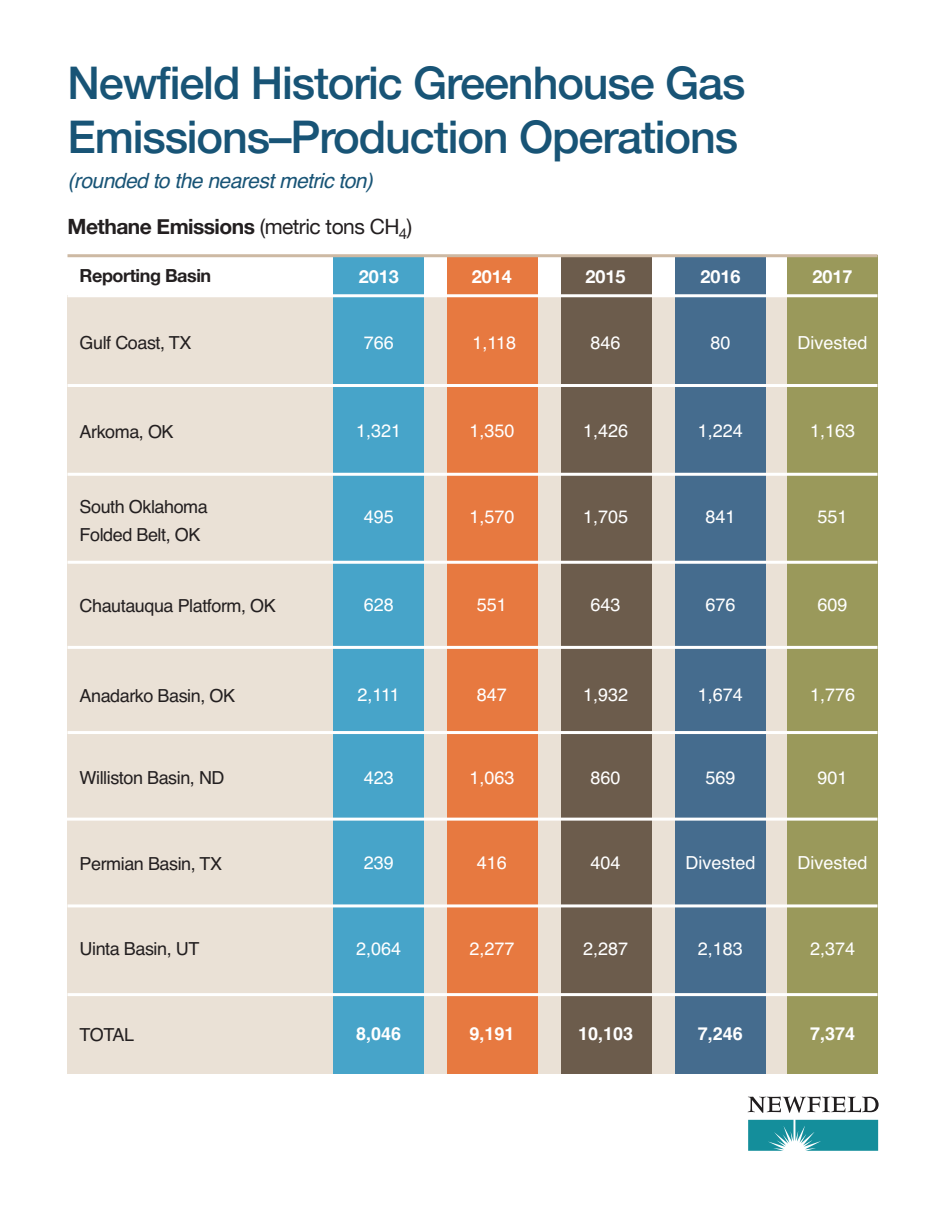
<style>
.page{position:relative;width:945px;height:1215px;background:#fff}
.page>*{position:absolute;margin:0;border:0;box-sizing:border-box;transform-origin:0 0}
.t1{font:500 45px/54px "Helvetica Neue";letter-spacing:-.025em;color:#185476}
.t2{font:700 21px "Helvetica Neue";letter-spacing:-.025em;color:#231f20}
.t3{font:italic 21px "Helvetica";letter-spacing:-.025em;color:#185476}
.t4{font:18px "Helvetica";color:#fff}
.t5{font:18px/28.5px "Helvetica";letter-spacing:-.025em;color:#231f20}
.t6{font:700 18px "Helvetica";color:#fff}
.t7{font:700 18px "Helvetica Neue";color:#fff}
.t8{font:700 18px "Helvetica Neue";letter-spacing:-.025em;color:#231f20}
.s1{font-weight:400}
</style>
<div class="page">
<div style="left:68px;top:295px;width:809px;height:779px;background:#eae1d6"></div>
<svg style="left:748px;top:1097px;width:131px;height:16px"></svg>
<svg style="left:748px;top:1120px;width:130px;height:31px;background:#2d9aa6"></svg>
<div style="left:447px;top:255px;width:90px;height:819px;background:#e77940"></div>
<div style="left:334px;top:257px;width:90px;height:817px;background:#47a4c9"></div>
<div style="left:561px;top:255px;width:90px;height:819px;background:#6c5c4c"></div>
<div style="left:676px;top:255px;width:90px;height:819px;background:#456c8e"></div>
<div style="left:787px;top:255px;width:91px;height:819px;background:#9a995b"></div>
<hr style="left:68px;top:254px;width:810px;height:3px;background:#cdb9a3">
<hr style="left:68px;top:384px;width:810px;height:3px;background:#fff">
<hr style="left:68px;top:473px;width:810px;height:3px;background:#fff">
<hr style="left:68px;top:993px;width:810px;height:3px;background:#fff">
<hr style="left:61px;top:818px;width:817px;height:3px;background:#fff">
<hr style="left:68px;top:561px;width:810px;height:3px;background:#fff">
<hr style="left:68px;top:904px;width:810px;height:3px;background:#fff">
<hr style="left:68px;top:646px;width:810px;height:3px;background:#fff">
<hr style="left:68px;top:731px;width:810px;height:3px;background:#fff">
<hr style="left:68px;top:294px;width:810px;height:3px;background:#fff">
<h1 class="t1" style="left:68px;top:55px;width:679px">Newfield Historic Greenhouse Gas<br>Emissions–Production Operations</h1>
<p class="t3" style="left:68px;top:168px;width:307px">(rounded to the nearest metric ton)</p>
<p class="t2" style="left:68px;top:214px;width:346px">Methane Emissions <span class="s1">(metric tons CH</span><sub>4</sub><span class="s1">)</span></p>
<p class="t7" style="left:472px;top:265px;width:42px">2014</p>
<p class="t8" style="left:80px;top:264px;width:133px">Reporting Basin</p>
<p class="t7" style="left:359px;top:265px;width:42px">2013</p>
<p class="t7" style="left:586px;top:265px;width:42px">2015</p>
<p class="t7" style="left:700px;top:265px;width:42px">2016</p>
<p class="t7" style="left:813px;top:265px;width:42px">2017</p>
<p class="t5" style="left:80px;top:329px;width:113px">Gulf Coast, TX</p>
<p class="t4" style="left:364px;top:332px;width:32px">766</p>
<p class="t4" style="left:473px;top:332px;width:45px">1,118</p>
<p class="t4" style="left:591px;top:332px;width:32px">846</p>
<p class="t4" style="left:710px;top:332px;width:22px">80</p>
<p class="t4" style="left:798px;top:332px;width:72px">Divested</p>
<p class="t5" style="left:80px;top:417px;width:95px">Arkoma, OK</p>
<p class="t4" style="left:356px;top:421px;width:47px">1,321</p>
<p class="t4" style="left:469px;top:421px;width:47px">1,350</p>
<p class="t4" style="left:583px;top:421px;width:47px">1,426</p>
<p class="t4" style="left:698px;top:421px;width:47px">1,224</p>
<p class="t4" style="left:810px;top:421px;width:47px">1,163</p>
<p class="t5" style="left:80px;top:492px;width:130px">South Oklahoma<br>Folded Belt, OK</p>
<p class="t4" style="left:364px;top:506px;width:32px">495</p>
<p class="t4" style="left:469px;top:506px;width:47px">1,570</p>
<p class="t4" style="left:583px;top:506px;width:47px">1,705</p>
<p class="t4" style="left:705px;top:506px;width:32px">841</p>
<p class="t4" style="left:818px;top:506px;width:32px">551</p>
<p class="t5" style="left:80px;top:591px;width:198px">Chautauqua Platform, OK</p>
<p class="t4" style="left:364px;top:595px;width:32px">628</p>
<p class="t4" style="left:477px;top:595px;width:32px">551</p>
<p class="t4" style="left:591px;top:595px;width:32px">643</p>
<p class="t4" style="left:705px;top:595px;width:32px">676</p>
<p class="t4" style="left:818px;top:595px;width:32px">609</p>
<p class="t5" style="left:80px;top:681px;width:157px">Anadarko Basin, OK</p>
<p class="t4" style="left:358px;top:685px;width:44px">2,111</p>
<p class="t4" style="left:477px;top:685px;width:32px">847</p>
<p class="t4" style="left:583px;top:685px;width:47px">1,932</p>
<p class="t4" style="left:698px;top:685px;width:47px">1,674</p>
<p class="t4" style="left:810px;top:685px;width:47px">1,776</p>
<p class="t5" style="left:80px;top:764px;width:146px">Williston Basin, ND</p>
<p class="t4" style="left:364px;top:767px;width:32px">423</p>
<p class="t4" style="left:469px;top:767px;width:47px">1,063</p>
<p class="t4" style="left:591px;top:767px;width:32px">860</p>
<p class="t4" style="left:705px;top:767px;width:32px">569</p>
<p class="t4" style="left:818px;top:767px;width:32px">901</p>
<p class="t5" style="left:80px;top:849px;width:144px">Permian Basin, TX</p>
<p class="t4" style="left:364px;top:853px;width:32px">239</p>
<p class="t4" style="left:477px;top:853px;width:32px">416</p>
<p class="t4" style="left:591px;top:853px;width:32px">404</p>
<p class="t4" style="left:685px;top:853px;width:72px">Divested</p>
<p class="t4" style="left:798px;top:853px;width:72px">Divested</p>
<p class="t5" style="left:80px;top:935px;width:121px">Uinta Basin, UT</p>
<p class="t4" style="left:356px;top:938px;width:47px">2,064</p>
<p class="t4" style="left:469px;top:938px;width:47px">2,277</p>
<p class="t4" style="left:583px;top:938px;width:47px">2,287</p>
<p class="t4" style="left:698px;top:938px;width:47px">2,183</p>
<p class="t4" style="left:810px;top:938px;width:47px">2,374</p>
<p class="t5" style="left:80px;top:1020px;width:56px">TOTAL</p>
<p class="t6" style="left:356px;top:1024px;width:47px">8,046</p>
<p class="t6" style="left:469px;top:1024px;width:47px">9,191</p>
<p class="t6" style="left:578px;top:1024px;width:57px">10,103</p>
<p class="t6" style="left:698px;top:1024px;width:47px">7,246</p>
<p class="t6" style="left:810px;top:1024px;width:47px">7,374</p>
</div>
